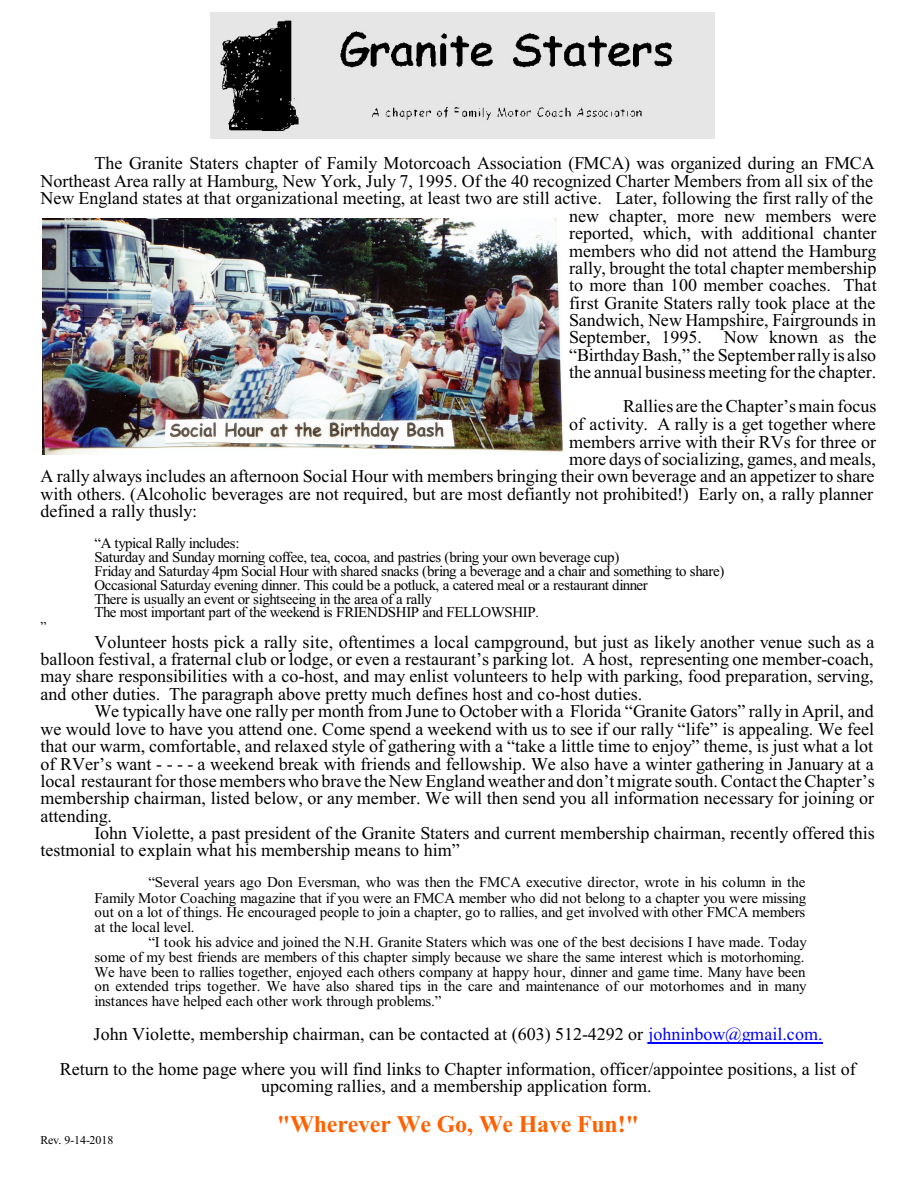
<style>
.page{position:relative;width:918px;height:1188px;background:#fff}
.page>*{position:absolute;margin:0;border:0;box-sizing:border-box;transform-origin:0 0}
.t1{font:700 24px "Times New Roman";letter-spacing:-.01em;color:#ff6100}
.t2{font:18px/17.4px "Times New Roman";color:#000;text-align:justify}
.t3{font:15px/13.8px "Times New Roman";letter-spacing:-.02em;color:#000}
.t4{font:15px/14.7px "Times New Roman";color:#000}
.t5{font:13.5px "Times New Roman";color:#000}
.t6{font:12px "Times New Roman";color:#000}
.s1{font-size:13.5px}
.s2{color:#00f}
</style>
<div class="page">
<img style="left:211px;top:12px;width:504px;height:127px">
<img style="left:42px;top:219px;width:521px;height:236px">
<hr style="left:648px;top:1043px;width:175px;height:1px;background:#00f">
<p class="t2" style="left:40px;top:156px;width:838px;text-align:right">The Granite Staters chapter of Family Motorcoach Association (FMCA) was organized during an FMCA Northeast Area rally at Hamburg, New York, July 7, 1995. Of the 40 recognized Charter Members from all six of the New England states at that organizational meeting, at least two are still active. Later, following the first rally of the new chapter, more new members were<br>reported, which, with additional chanter<br>members who did not attend the Hamburg<br>rally, brought the total chapter membership<br>to more than 100 member coaches. That<br>first Granite Staters rally took place at the<br>Sandwich, New Hampshire, Fairgrounds in<br>September, 1995. Now known as the<br>“BirthdayBash,” the Septemberrallyis also<br>the annual business meeting for the chapter.</p>
<p class="t2" style="left:623px;top:399px;width:255px">Rallies are the Chapter’smain focus</p>
<p class="t2" style="left:569px;top:417px;width:308px">of activity. A rally is a get together where</p>
<p class="t2" style="left:569px;top:435px;width:308px">members arrive with their RVs for three or</p>
<p class="t2" style="left:569px;top:452px;width:308px">more days of socializing, games, and meals,</p>
<p class="t2" style="left:40px;top:469px;width:836px">A rally always includes an afternoon Social Hour with members bringing their own beverage and an appetizer to share</p>
<p class="t2" style="left:40px;top:487px;width:834px">with others. (Alcoholic beverages are not required, but are most defiantly not prohibited!) Early on, a rally planner</p>
<p class="t2" style="left:40px;top:504px;width:158px">defined a rally thusly:</p>
<p class="t3" style="left:94px;top:538px;width:631px">“A typical Rally includes:<br>Saturday and Sunday morning coffee, tea, cocoa, and pastries (bring your own beverage cup)<br>Friday and Saturday 4pm Social Hour with shared snacks (bring a beverage and a chair and something to share)<br>Occasional Saturday evening dinner. This could be a potluck, a catered meal or a restaurant dinner<br>There is usually an event or sightseeing in the area of a rally<br>The most important part of the weekend is FRIENDSHIP and FELLOWSHIP<span class="s1">.</span></p>
<p class="t5" style="left:40px;top:621px;width:7px">”</p>
<p class="t2" style="left:40px;top:635px;width:835px;text-indent:54px">Volunteer hosts pick a rally site, oftentimes a local campground, but just as likely another venue such as a balloon festival, a fraternal club or lodge, or even a restaurant’s parking lot. A host, representing one member-coach, may share responsibilities with a co-host, and may enlist volunteers to help with parking, food preparation, serving, and other duties. The paragraph above pretty much defines host and co-host duties.</p>
<p class="t2" style="left:40px;top:704px;width:836px;text-indent:54px">We typically have one rally per month from June to October with a Florida “Granite Gators” rally in April, and we would love to have you attend one. Come spend a weekend with us to see if our rally “life” is appealing. We feel that our warm, comfortable, and relaxed style of gathering with a “take a little time to enjoy” theme, is just what a lot of RVer’s want - - - - a weekend break with friends and fellowship. We also have a winter gathering in January at a local restaurant for those memberswho brave the NewEngland weather and don’t migrate south. Contact the Chapter’s membership chairman, listed below, or any member. We will then send you all information necessary for joining or attending.</p>
<p class="t2" style="left:40px;top:826px;width:836px;text-indent:54px">Iohn Violette, a past president of the Granite Staters and current membership chairman, recently offered this testmonial to explain what his membership means to him”</p>
<p class="t3" style="left:94px;top:876px;width:713px;line-height:14.9px;text-align:justify;text-indent:54px">“Several years ago Don Eversman, who was then the FMCA executive director, wrote in his column in the Family Motor Coaching magazine that if you were an FMCA member who did not belong to a chapter you were missing out on a lot of things. He encouraged people to join a chapter, go to rallies, and get involved with other FMCA members at the local level.</p>
<p class="t4" style="left:94px;top:936px;width:714px;text-indent:54px">“I took his advice and joined the N.H. Granite Staters which was one of the best decisions I have made. Today some of my best friends are members of this chapter simply because we share the same interest which is motorhoming.<br>We have been to rallies together, enjoyed each others company at happy hour, dinner and game time. Many have been on extended trips together. We have also shared tips in the care and maintenance of our motorhomes and in many instances have helped each other work through problems.”</p>
<p class="t2" style="left:60px;top:1018px;width:798px;line-height:34.8px;text-align:center">John Violette, membership chairman, can be contacted at (603) 512-4292 or <span class="s2">johninbow@gmail.com.<br></span>Return to the home page where you will find links to Chapter information, officer/appointee positions, a list of</p>
<p class="t2" style="left:261px;top:1079px;width:392px">upcoming rallies, and a membership application form.</p>
<h1 class="t1" style="left:277px;top:1116px;width:363px">"Wherever We Go, We Have Fun!"</h1>
<p class="t6" style="left:40px;top:1136px;width:74px">Rev. 9-14-2018</p>
</div>
